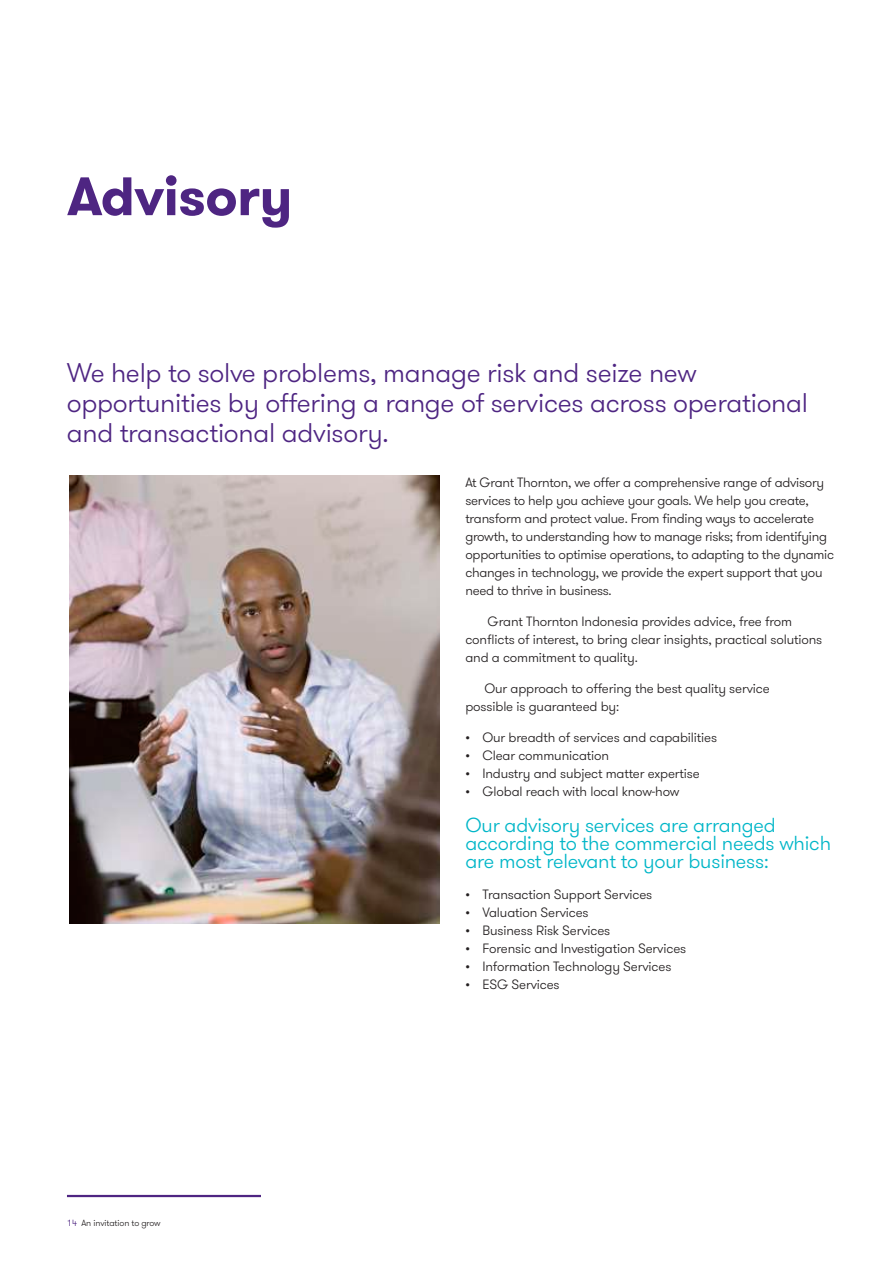
<style>
.page{position:relative;width:893px;height:1263px;background:#fff}
.page>*{position:absolute;margin:0;border:0;box-sizing:border-box;transform-origin:0 0}
.t1{font:700 54px "GT Walsheim Pro";letter-spacing:-.01em;color:#4e2582}
.t2{font:300 27px/30px "GT Walsheim Pro";letter-spacing:-.01em;color:#4e2582}
.t3{font:300 20.25px/18px "GT Walsheim Pro";letter-spacing:-.01em;color:#00b6c8}
.t4{font:300 13.5px/18px "GT Walsheim Pro";letter-spacing:-.015em;color:#231f20}
.t5{font:300 9px "GT Walsheim Pro";letter-spacing:-.01em;color:#231f20}
.s1{color:#4e2582}
</style>
<div class="page">
<hr style="left:67px;top:1195px;width:194px;height:2px;background:#4e2582">
<img style="left:69px;top:475px;width:370px;height:449px">
<h1 class="t1" style="left:67px;top:161px;width:227px">Advisory</h1>
<h2 class="t2" style="left:67px;top:358px;width:743px">We help to solve problems, manage risk and seize new opportunities by offering a range of services across operational and transactional advisory.</h2>
<p class="t5" style="left:67px;top:1217px;width:95px"><span class="s1">14</span> An invitation to grow</p>
<p class="t4" style="left:465px;top:474px;width:370px">At Grant Thornton, we offer a comprehensive range of advisory services to help you achieve your goals. We help you create, transform and protect value. From finding ways to accelerate growth, to understanding how to manage risks; from identifying opportunities to optimise operations, to adapting to the dynamic changes in technology, we provide the expert support that you need to thrive in business.</p>
<p class="t4" style="left:465px;top:613px;width:358px;text-indent:22px">Grant Thornton Indonesia provides advice, free from conflicts of interest, to bring clear insights, practical solutions and a commitment to quality.</p>
<p class="t4" style="left:465px;top:680px;width:306px;text-indent:19px">Our approach to offering the best quality service possible is guaranteed by:</p>
<p class="t4" style="left:465px;top:728px;width:253px">• Our breadth of services and capabilities</p>
<p class="t4" style="left:465px;top:746px;width:145px">• Clear communication</p>
<p class="t4" style="left:465px;top:764px;width:236px">• Industry and subject matter expertise</p>
<p class="t4" style="left:465px;top:782px;width:216px">• Global reach with local know-how</p>
<h3 class="t3" style="left:465px;top:816px;width:367px">Our advisory services are arranged according to the commercial needs which are most relevant to your business:</h3>
<p class="t4" style="left:465px;top:885px;width:188px">• Transaction Support Services</p>
<p class="t4" style="left:465px;top:903px;width:125px">• Valuation Services</p>
<p class="t4" style="left:465px;top:921px;width:146px">• Business Risk Services</p>
<p class="t4" style="left:465px;top:939px;width:222px">• Forensic and Investigation Services</p>
<p class="t4" style="left:465px;top:957px;width:207px">• Information Technology Services</p>
<p class="t4" style="left:465px;top:975px;width:96px">• ESG Services</p>
</div>
